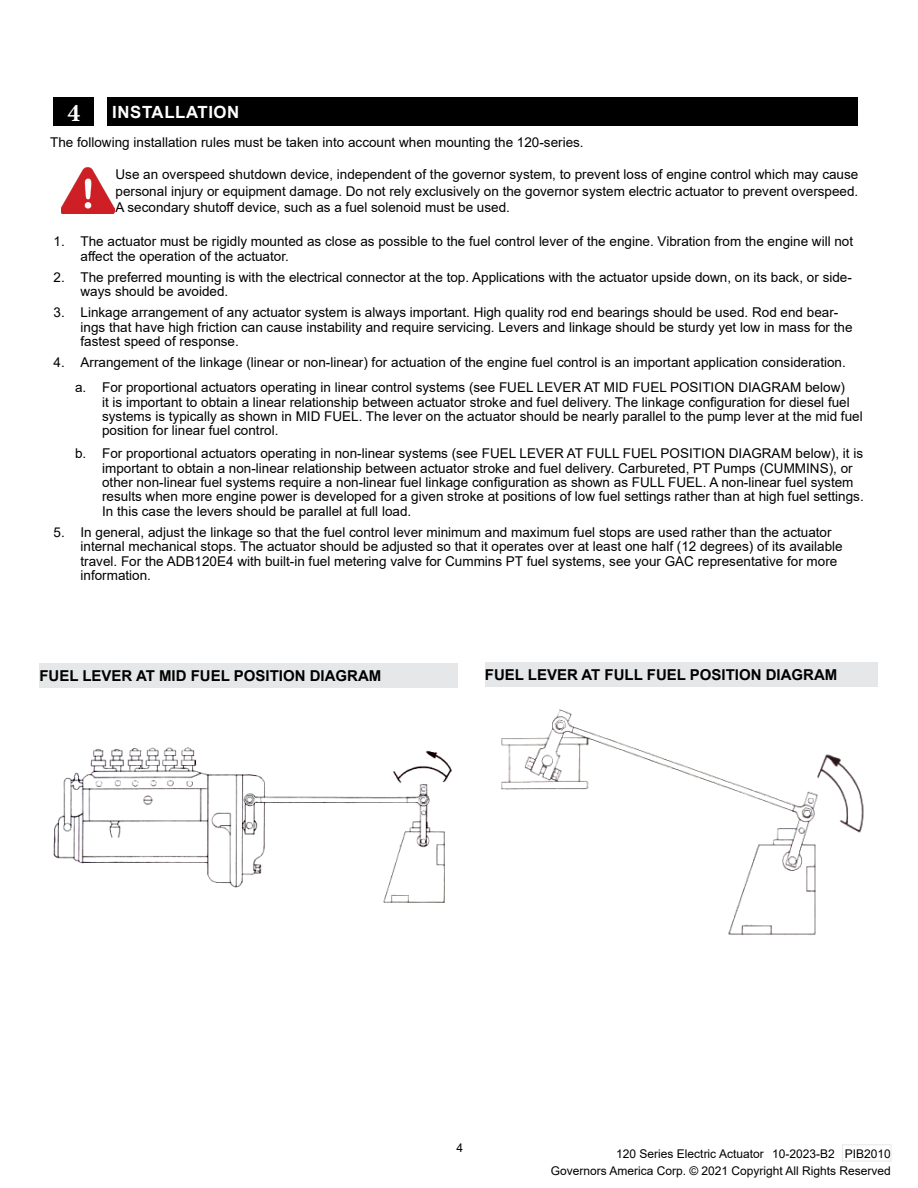
<style>
.page{position:relative;width:918px;height:1188px;background:#fff}
.page>*{position:absolute;margin:0;border:0;box-sizing:border-box;transform-origin:0 0}
.t1{font:700 25.5px "Minion Pro";color:#fff}
.Paragraph_Style_1{font:700 16.8px "Arial";letter-spacing:.035em;color:#fff}
.t2{font:700 15px "Arial";color:#000}
.t3{font:13.5px/14.4px "Arial";color:#000}
.t4{font:12px "Arial";color:#000}
</style>
<div class="page">
<div style="left:842px;top:1145px;width:49px;height:16px;border:1px solid #e6e7e8"></div>
<div style="left:54px;top:97px;width:40px;height:29px;background:#000"></div>
<div style="left:107px;top:97px;width:751px;height:29px;background:#000"></div>
<div style="left:39px;top:663px;width:419px;height:25px;background:#e6e7e8"></div>
<img style="left:53px;top:747px;width:399px;height:156px">
<div style="left:485px;top:662px;width:393px;height:25px;background:#e6e7e8"></div>
<img style="left:501px;top:709px;width:363px;height:227px">
<img style="left:61px;top:167px;width:53px;height:47px">
<p class="t1" style="left:67px;top:95px;width:14px">4</p>
<p class="Paragraph_Style_1" style="left:112px;top:100px;width:129px">INSTALLATION</p>
<p class="t3" style="left:50px;top:135px;width:535px">The following installation rules must be taken into account when mounting the 120-series.</p>
<p class="t3" style="left:116px;top:166px;width:744px;line-height:16.2px;text-align:justify">Use an overspeed shutdown device, independent of the governor system, to prevent loss of engine control which may cause personal injury or equipment damage. Do not rely exclusively on the governor system electric actuator to prevent overspeed.<br>A secondary shutoff device, such as a fuel solenoid must be used.</p>
<p class="t3" style="left:81px;top:234px;width:774px;text-indent:-27px">1. The actuator must be rigidly mounted as close as possible to the fuel control lever of the engine. Vibration from the engine will not affect the operation of the actuator.</p>
<p class="t3" style="left:81px;top:270px;width:773px;text-indent:-27px">2. The preferred mounting is with the electrical connector at the top. Applications with the actuator upside down, on its back, or side&shy;ways should be avoided.</p>
<p class="t3" style="left:81px;top:305px;width:774px;text-indent:-27px">3. Linkage arrangement of any actuator system is always important. High quality rod end bearings should be used. Rod end bear&shy;ings that have high friction can cause instability and require servicing. Levers and linkage should be sturdy yet low in mass for the fastest speed of response.</p>
<p class="t3" style="left:54px;top:355px;width:794px">4. Arrangement of the linkage (linear or non-linear) for actuation of the engine fuel control is an important application consideration.</p>
<p class="t3" style="left:102px;top:380px;width:762px;text-indent:-27px">a. For proportional actuators operating in linear control systems (see FUEL LEVER AT MID FUEL POSITION DIAGRAM below)<br>it is important to obtain a linear relationship between actuator stroke and fuel delivery. The linkage configuration for diesel fuel systems is typically as shown in MID FUEL. The lever on the actuator should be nearly parallel to the pump lever at the mid fuel position for linear fuel control.</p>
<p class="t3" style="left:102px;top:446px;width:763px;text-indent:-27px">b. For proportional actuators operating in non-linear systems (see FUEL LEVER AT FULL FUEL POSITION DIAGRAM below), it is important to obtain a non-linear relationship between actuator stroke and fuel delivery. Carbureted, PT Pumps (CUMMINS), or other non-linear fuel systems require a non-linear fuel linkage configuration as shown as FULL FUEL. A non-linear fuel system results when more engine power is developed for a given stroke at positions of low fuel settings rather than at high fuel settings.<br>In this case the levers should be parallel at full load.</p>
<p class="t3" style="left:81px;top:525px;width:764px;text-indent:-27px">5. In general, adjust the linkage so that the fuel control lever minimum and maximum fuel stops are used rather than the actuator internal mechanical stops. The actuator should be adjusted so that it operates over at least one half (12 degrees) of its available travel. For the ADB120E4 with built-in fuel metering valve for Cummins PT fuel systems, see your GAC representative for more information.</p>
<p class="t2" style="left:39px;top:665px;width:343px">FUEL LEVER AT MID FUEL POSITION DIAGRAM</p>
<p class="t2" style="left:485px;top:664px;width:354px">FUEL LEVER AT FULL FUEL POSITION DIAGRAM</p>
<p class="t4" style="left:457px;top:1140px;width:8px">4</p>
<p class="t4" style="left:616px;top:1145px;width:276px">120 Series Electric Actuator 10-2023-B2 PIB2010</p>
<p class="t4" style="left:551px;top:1162px;width:342px">Governors America Corp. © 2021 Copyright All Rights Reserved</p>
</div>
